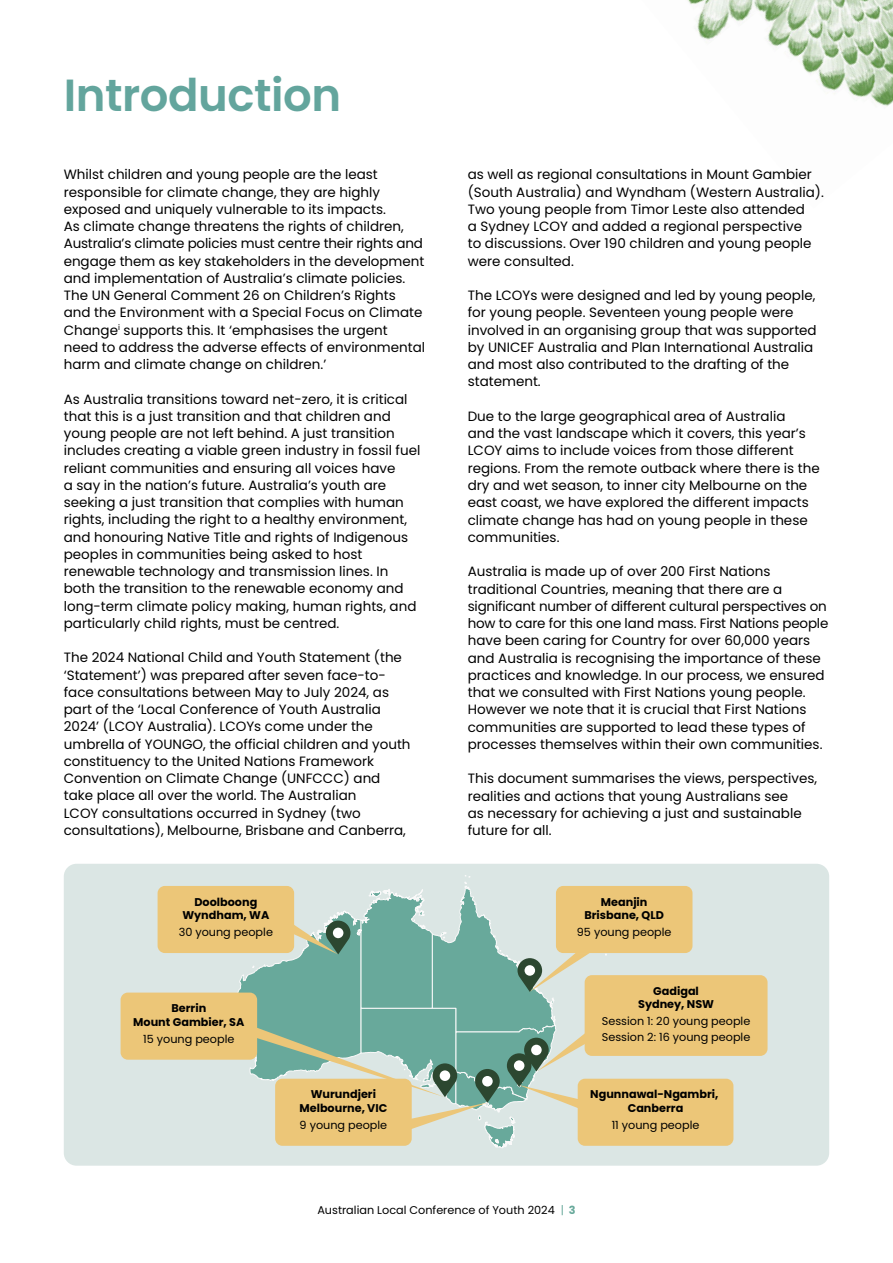
<style>
.page{position:relative;width:893px;height:1263px;background:#fff}
.page>*{position:absolute;margin:0;border:0;box-sizing:border-box;transform-origin:0 0}
.t1{font:600 45px "Poppins";letter-spacing:-.01em;color:#63a59d}
.t2{font:13.5px/17.2px "Poppins";color:#000}
.t3{font:11.25px/15.9px "Poppins";color:#000}
.t4{font:700 11.25px/13.5px "Poppins";color:#000;text-align:center}
.s1{color:#68a99b}
.s2{font-weight:700;color:#68a99b}
</style>
<div class="page">
<img style="left:687px;top:0;width:206px;height:107px">
<div style="left:64px;top:864px;width:765px;height:302px;background:#dbe6e4;border-radius:13px"></div>
<div style="left:158px;top:886px;width:136px;height:67px;background:#ecc678;border-radius:7px"></div>
<div style="left:556px;top:886px;width:136px;height:67px;background:#ecc678;border-radius:7px"></div>
<div style="left:585px;top:975px;width:182px;height:81px;background:#ecc678;border-radius:7px"></div>
<div style="left:121px;top:992px;width:136px;height:68px;background:#ecc678;border-radius:7px"></div>
<div style="left:578px;top:1079px;width:155px;height:67px;background:#ecc678;border-radius:7px"></div>
<svg style="left:233px;top:875px;width:374px;height:273px"></svg>
<div style="left:525px;top:965px;width:10px;height:11px;background:#fff;border-radius:50%"></div>
<h1 class="t1" style="left:64px;top:76px;width:279px">Introduction</h1>
<p class="t2" style="left:64px;top:166px;width:363px">Whilst children and young people are the least responsible for climate change, they are highly exposed and uniquely vulnerable to its impacts.<br>As climate change threatens the rights of children, Australia’s climate policies must centre their rights and engage them as key stakeholders in the development and implementation of Australia’s climate policies.<br>The UN General Comment 26 on Children’s Rights and the Environment with a Special Focus on Climate Change<sup>i</sup> supports this. It ‘emphasises the urgent need to address the adverse effects of environmental harm and climate change on children.’</p>
<p class="t2" style="left:64px;top:390px;width:358px">As Australia transitions toward net-zero, it is critical that this is a just transition and that children and young people are not left behind. A just transition includes creating a viable green industry in fossil fuel reliant communities and ensuring all voices have<br>a say in the nation’s future. Australia’s youth are seeking a just transition that complies with human rights, including the right to a healthy environment, and honouring Native Title and rights of Indigenous peoples in communities being asked to host renewable technology and transmission lines. In both the transition to the renewable economy and long-term climate policy making, human rights, and particularly child rights, must be centred.</p>
<p class="t2" style="left:64px;top:649px;width:348px">The 2024 National Child and Youth Statement (the ‘Statement’) was prepared after seven face-to&shy;face consultations between May to July 2024, as part of the ‘Local Conference of Youth Australia 2024’ (LCOY Australia). LCOYs come under the umbrella of YOUNGO, the official children and youth constituency to the United Nations Framework Convention on Climate Change (UNFCCC) and take place all over the world. The Australian<br>LCOY consultations occurred in Sydney (two consultations), Melbourne, Brisbane and Canberra,</p>
<p class="t4" style="left:182px;top:896px;width:88px">Doolboong<br>Wyndham, WA</p>
<p class="t3" style="left:179px;top:925px;width:96px">30 young people</p>
<p class="t4" style="left:133px;top:1002px;width:113px">Berrin<br>Mount Gambier, SA</p>
<p class="t3" style="left:143px;top:1032px;width:93px">15 young people</p>
<p class="t4" style="left:299px;top:1088px;width:89px">Wurundjeri<br>Melbourne, VIC</p>
<p class="t3" style="left:300px;top:1118px;width:89px">9 young people</p>
<p class="t2" style="left:468px;top:166px;width:358px">as well as regional consultations in Mount Gambier (South Australia) and Wyndham (Western Australia).<br>Two young people from Timor Leste also attended<br>a Sydney LCOY and added a regional perspective<br>to discussions. Over 190 children and young people were consulted.</p>
<p class="t2" style="left:468px;top:287px;width:350px">The LCOYs were designed and led by young people, for young people. Seventeen young people were involved in an organising group that was supported by UNICEF Australia and Plan International Australia and most also contributed to the drafting of the statement.</p>
<p class="t2" style="left:468px;top:408px;width:354px">Due to the large geographical area of Australia<br>and the vast landscape which it covers, this year’s LCOY aims to include voices from those different regions. From the remote outback where there is the dry and wet season, to inner city Melbourne on the east coast, we have explored the different impacts climate change has had on young people in these communities.</p>
<p class="t2" style="left:468px;top:563px;width:362px">Australia is made up of over 200 First Nations traditional Countries, meaning that there are a significant number of different cultural perspectives on how to care for this one land mass. First Nations people have been caring for Country for over 60,000 years and Australia is recognising the importance of these practices and knowledge. In our process, we ensured that we consulted with First Nations young people.<br>However we note that it is crucial that First Nations communities are supported to lead these types of processes themselves within their own communities.</p>
<p class="t2" style="left:468px;top:770px;width:351px">This document summarises the views, perspectives, realities and actions that young Australians see<br>as necessary for achieving a just and sustainable future for all.</p>
<p class="t4" style="left:584px;top:896px;width:81px">Meanjin<br>Brisbane, QLD</p>
<p class="t3" style="left:577px;top:925px;width:96px">95 young people</p>
<p class="t4" style="left:638px;top:985px;width:78px">Gadigal<br>Sydney, NSW</p>
<p class="t3" style="left:602px;top:1015px;width:150px">Session 1: 20 young people<br>Session 2: 16 young people</p>
<p class="t4" style="left:590px;top:1088px;width:130px">Ngunnawal-Ngambri,<br>Canberra</p>
<p class="t3" style="left:612px;top:1118px;width:89px">11 young people</p>
<p class="t3" style="left:317px;top:1202px;width:260px">Australian Local Conference of Youth 2024 <span class="s1">|</span> <span class="s2">3</span></p>
</div>
